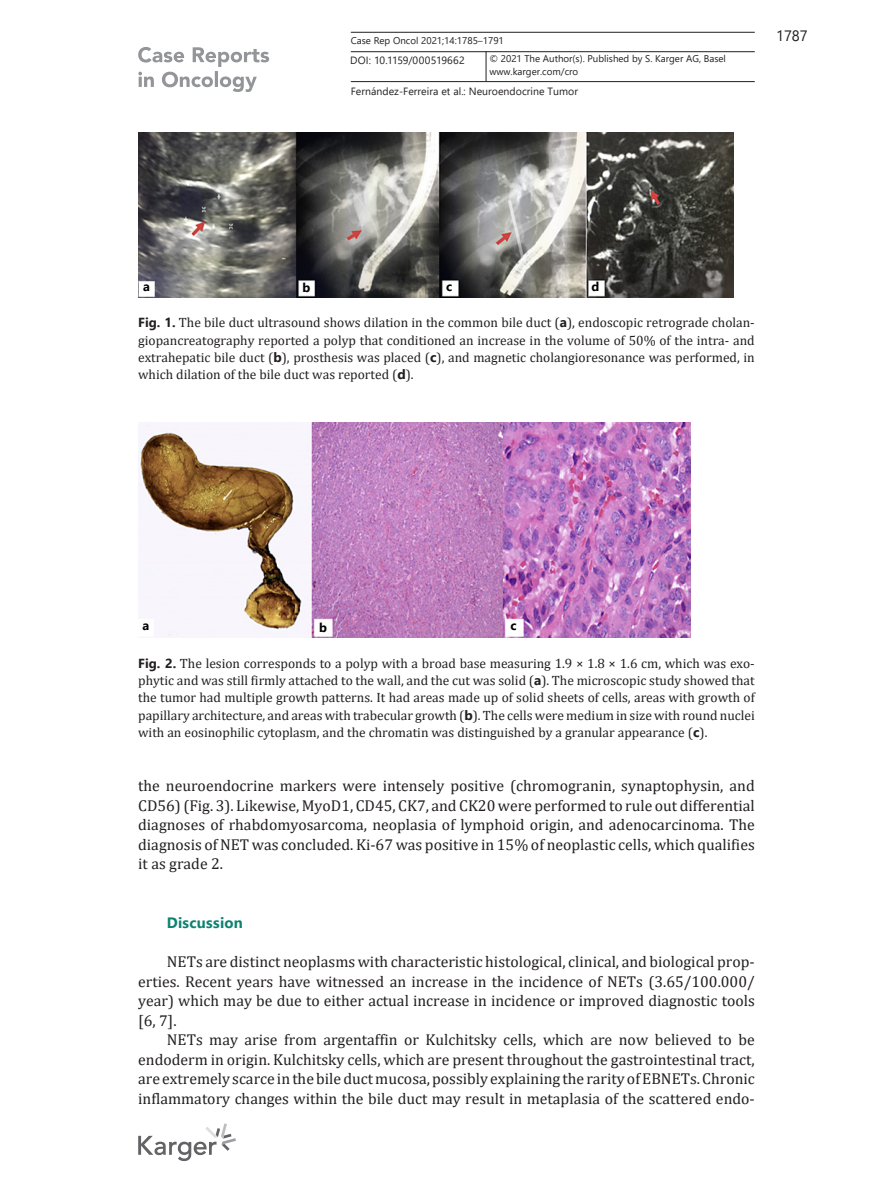
<style>
.page{position:relative;width:893px;height:1191px;background:#fff}
.page>*{position:absolute;margin:0;border:0;box-sizing:border-box;transform-origin:0 0}
.t1{font:15.75px/19.5px "Cambria";color:#231f20;text-align:justify}
.t2{font:700 15px "Segoe UI";letter-spacing:.015em;color:#0c8270}
.t3{font:15px "Segoe UI";color:#231f20}
.t4{font:13.5px/17.4px "Cambria";color:#231f20;text-align:justify}
.t5{font:700 12.75px "Segoe UI";color:#000}
.t6{font:10.5px "Segoe UI";letter-spacing:.005em;color:#231f20}
.t7{font:9.75px "Segoe UI";color:#231f20}
.s1{font-family:"Segoe UI";font-weight:700;font-size:13.2px}
.s2{font-family:"Segoe UI";font-weight:700}
</style>
<div class="page">
<svg style="left:138px;top:47px;width:131px;height:45px"></svg>
<hr style="left:351px;top:51px;width:404px;height:1px;background:#231f20">
<hr style="left:351px;top:81px;width:404px;height:1px;background:#231f20">
<hr style="left:351px;top:32px;width:404px;height:1px;background:#231f20">
<hr style="left:486px;top:51px;width:1px;height:30px;background:#231f20">
<svg style="left:138px;top:1123px;width:98px;height:38px"></svg>
<img style="left:138px;top:133px;width:596px;height:164px">
<img style="left:138px;top:422px;width:553px;height:216px">
<p class="t7" style="left:351px;top:31px;width:155px">Case Rep Oncol 2021;14:1785–1791</p>
<p class="t6" style="left:350px;top:50px;width:116px">DOI: 10.1159/000519662</p>
<p class="t7" style="left:489px;top:50px;width:238px">© 2021 The Author(s). Published by S. Karger AG, Basel</p>
<p class="t7" style="left:489px;top:62px;width:90px">www.karger.com/cro</p>
<p class="t6" style="left:351px;top:81px;width:229px">Fernández-Ferreira et al.: Neuroendocrine Tumor</p>
<p class="t3" style="left:776px;top:22px;width:33px">1787</p>
<p class="t5" style="left:143px;top:274px;width:8px">a</p>
<p class="t5" style="left:303px;top:275px;width:9px">b</p>
<p class="t5" style="left:446px;top:274px;width:8px">c</p>
<p class="t5" style="left:592px;top:275px;width:9px">d</p>
<p class="t4" style="left:138px;top:314px;width:618px"><span class="s1">Fig. 1.</span> The bile duct ultrasound shows dilation in the common bile duct (<span class="s2">a</span>), endoscopic retrograde cholan&shy;giopancreatography reported a polyp that conditioned an increase in the volume of 50% of the intra- and extrahepatic bile duct (<span class="s2">b</span>), prosthesis was placed (<span class="s2">c</span>), and magnetic cholangioresonance was performed, in which dilation of the bile duct was reported (<span class="s2">d</span>).</p>
<p class="t5" style="left:142px;top:614px;width:8px">a</p>
<p class="t5" style="left:319px;top:615px;width:9px">b</p>
<p class="t5" style="left:510px;top:614px;width:8px">c</p>
<p class="t4" style="left:138px;top:654px;width:618px"><span class="s1">Fig. 2.</span> The lesion corresponds to a polyp with a broad base measuring 1.9 × 1.8 × 1.6 cm, which was exo&shy;phytic and was still firmly attached to the wall, and the cut was solid (<span class="s2">a</span>). The microscopic study showed that the tumor had multiple growth patterns. It had areas made up of solid sheets of cells, areas with growth of papillary architecture, and areas with trabecular growth (<span class="s2">b</span>). The cells were medium in size with round nuclei with an eosinophilic cytoplasm, and the chromatin was distinguished by a granular appearance (<span class="s2">c</span>).</p>
<p class="t1" style="left:138px;top:776px;width:618px">the neuroendocrine markers were intensely positive (chromogranin, synaptophysin, and CD56) (Fig. 3). Likewise, MyoD1, CD45, CK7, and CK20 were performed to rule out differential diagnoses of rhabdomyosarcoma, neoplasia of lymphoid origin, and adenocarcinoma. The diagnosis of NET was concluded. Ki-67 was positive in 15% of neoplastic cells, which qualifies it as grade 2.</p>
<p class="t2" style="left:167px;top:908px;width:77px">Discussion</p>
<p class="t1" style="left:138px;top:951px;width:618px;text-indent:29px">NETs are distinct neoplasms with characteristic histological, clinical, and biological prop&shy;erties. Recent years have witnessed an increase in the incidence of NETs (3.65/100.000/ year) which may be due to either actual increase in incidence or improved diagnostic tools [6, 7].</p>
<p class="t1" style="left:138px;top:1030px;width:618px;text-indent:29px">NETs may arise from argentaffin or Kulchitsky cells, which are now believed to be endoderm in origin. Kulchitsky cells, which are present throughout the gastrointestinal tract, are extremely scarce in the bile duct mucosa, possibly explaining the rarity of EBNETs. Chronic inflammatory changes within the bile duct may result in metaplasia of the scattered endo-</p>
</div>
